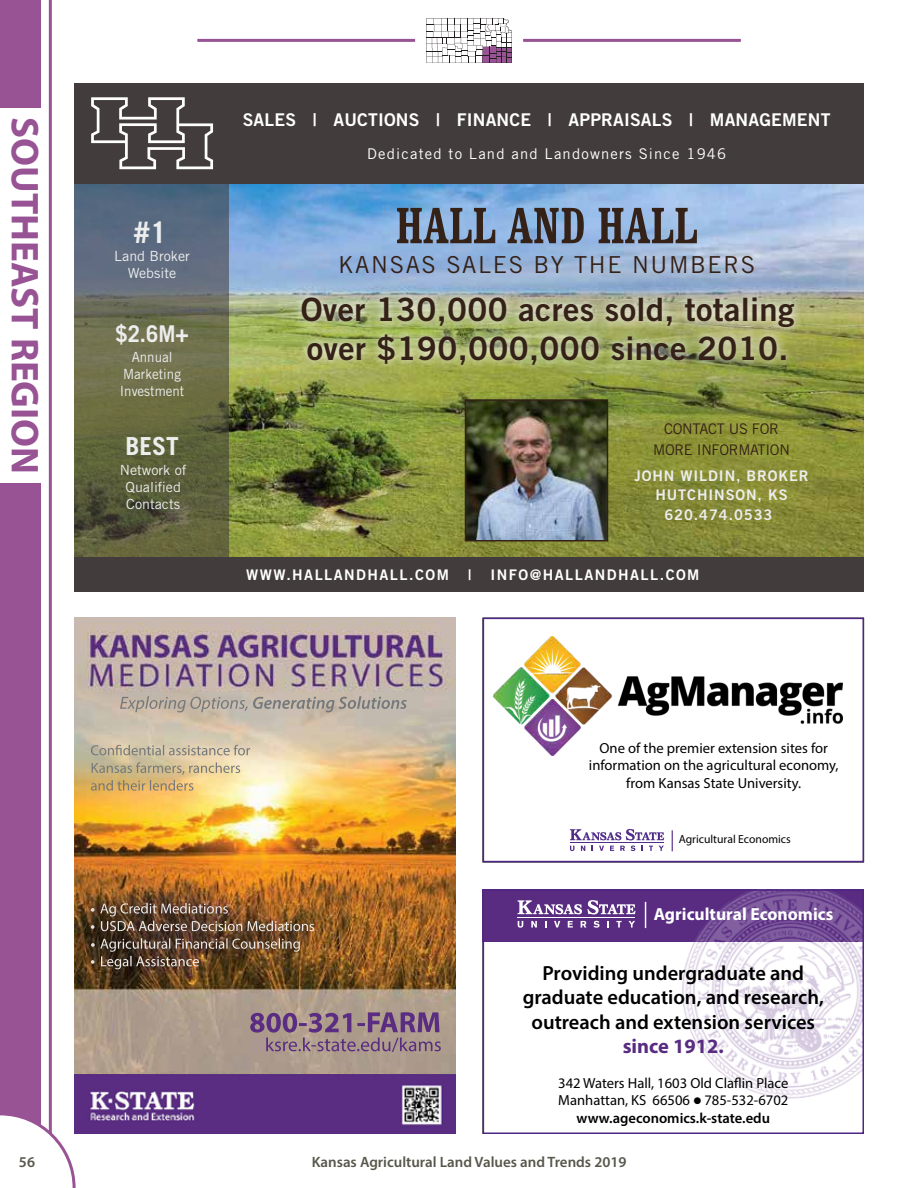
<style>
.page{position:relative;width:918px;height:1188px;background:#fff}
.page>*{position:absolute;margin:0;border:0;box-sizing:border-box;transform-origin:0 0}
.t1{font:condensed 52.35px "Clarendon BT";color:#342117}
.t2{font:700 39px "Myriad Pro";color:#985395}
.t3{font:32.25px/38.5px "Trade Gothic LT Std Bd 2";letter-spacing:.01em;color:#342117}
.t4{font:700 29.55px "Trade Gothic LT Std";color:#eceded}
.t5{font:700 24.9px "Trade Gothic LT Std";color:#eceded}
.t6{font:23.4px "Trade Gothic LT Std";letter-spacing:.07em;color:#342117}
.t7{font:700 23.1px "Trade Gothic LT Std";color:#eceded;scale:.95 1}
.t8{font:600 20.4px/24.6px "Myriad Pro";color:#000;text-align:center}
.t9{font:700 20.4px "Myriad Pro";color:#592c82}
.t10{font:17.55px "Trade Gothic LT Std Bd 2";letter-spacing:.01em;color:#fff}
.t11{font:700 17.55px "Myriad Pro";color:#fff}
.t12{font:600 15px "Myriad Pro";color:#58574b}
.t13{font:14.85px "Trade Gothic LT Std";letter-spacing:.08em;color:#fff}
.t14{font:14.7px "Trade Gothic LT Std Bd 2";letter-spacing:.06em;color:#eceded}
.t15{font:14.7px "Trade Gothic LT Std Bd 2";letter-spacing:.1em;color:#fff}
.t16{font:14.7px/20.4px "Trade Gothic LT Std";letter-spacing:-.02em;color:#342117;text-align:center}
.t17{font:14.55px/17.5px "Myriad Pro";color:#000;text-align:center}
.t18{font:13.95px/16.8px "Trade Gothic LT Std";color:#eceded;text-align:center}
.t19{font:13.95px/16.8px "Trade Gothic LT Std";color:#eceded;text-align:center;scale:.95 1}
.t20{font:11.7px "Myriad Pro";color:#000}
.s1{font-weight:600}
</style>
<div class="page">
<hr style="left:49px;top:0;width:3px;height:1161px;background:#985395">
<div style="left:0;top:484px;width:41px;height:704px;background:#985395"></div>
<div style="left:0;top:0;width:41px;height:108px;background:#985395"></div>
<svg style="left:0;top:1112px;width:76px;height:76px"></svg>
<svg style="left:426px;top:18px;width:86px;height:45px"></svg>
<hr style="left:197px;top:39px;width:218px;height:3px;background:#985395">
<hr style="left:523px;top:39px;width:218px;height:3px;background:#985395">
<img style="left:229px;top:184px;width:635px;height:373px">
<svg style="left:74px;top:184px;width:155px;height:373px;background:#616755"></svg>
<div style="left:74px;top:83px;width:790px;height:101px;background:#433c3c"></div>
<div style="left:74px;top:557px;width:790px;height:34px;background:#433c3c"></div>
<svg style="left:91px;top:97px;width:122px;height:72px"></svg>
<img style="left:467px;top:401px;width:139px;height:138px">
<div style="left:465px;top:399px;width:143px;height:142px;border:1px solid #342117"></div>
<img style="left:293px;top:288px;width:510px;height:85px">
<img style="left:74px;top:618px;width:382px;height:456px">
<svg style="left:91px;top:908px;width:4px;height:4px"></svg>
<svg style="left:91px;top:925px;width:4px;height:4px"></svg>
<svg style="left:91px;top:943px;width:4px;height:4px"></svg>
<svg style="left:91px;top:960px;width:4px;height:4px"></svg>
<img style="left:74px;top:1074px;width:382px;height:60px">
<div style="left:483px;top:889px;width:381px;height:53px;background:#592c82"></div>
<img style="left:682px;top:892px;width:179px;height:207px">
<hr style="left:518px;top:917px;width:117px;height:1px;background:#fff">
<svg style="left:518px;top:900px;width:118px;height:14px"></svg>
<svg style="left:518px;top:921px;width:5px;height:7px"></svg>
<svg style="left:531px;top:921px;width:6px;height:7px"></svg>
<svg style="left:545px;top:921px;width:2px;height:7px"></svg>
<svg style="left:554px;top:921px;width:6px;height:7px"></svg>
<svg style="left:568px;top:921px;width:5px;height:7px"></svg>
<svg style="left:581px;top:921px;width:5px;height:7px"></svg>
<svg style="left:593px;top:921px;width:7px;height:7px"></svg>
<svg style="left:607px;top:921px;width:2px;height:7px"></svg>
<svg style="left:616px;top:921px;width:6px;height:7px"></svg>
<svg style="left:628px;top:921px;width:7px;height:7px"></svg>
<svg style="left:645px;top:902px;width:1px;height:26px"></svg>
<div style="left:483px;top:889px;width:381px;height:245px;border:2px solid #4f2683"></div>
<hr style="left:570px;top:843px;width:94px;height:1px;background:#512d88">
<svg style="left:570px;top:829px;width:94px;height:11px"></svg>
<svg style="left:570px;top:846px;width:4px;height:5px"></svg>
<svg style="left:581px;top:846px;width:4px;height:5px"></svg>
<svg style="left:599px;top:846px;width:5px;height:5px"></svg>
<svg style="left:610px;top:846px;width:4px;height:5px"></svg>
<svg style="left:620px;top:846px;width:5px;height:5px"></svg>
<svg style="left:631px;top:846px;width:4px;height:5px"></svg>
<svg style="left:649px;top:846px;width:4px;height:5px"></svg>
<svg style="left:659px;top:846px;width:5px;height:5px"></svg>
<svg style="left:672px;top:830px;width:1px;height:21px"></svg>
<img style="left:493px;top:637px;width:350px;height:118px">
<div style="left:483px;top:618px;width:381px;height:244px;border:2px solid #4f2683"></div>
<h2 class="t2" style="left:50px;top:117px;width:359px;rotate:90deg">SOUTHEAST REGION</h2>
<h3 class="t4" style="left:134px;top:215px;width:35px">#1</h3>
<p class="t18" style="left:114px;top:248px;width:77px">Land Broker<br>Website</p>
<h3 class="t7" style="left:116px;top:320px;width:79px">$2.6M+</h3>
<p class="t19" style="left:120px;top:349px;width:69px">Annual<br>Marketing<br>Investment</p>
<h3 class="t5" style="left:125px;top:431px;width:55px">BEST</h3>
<p class="t18" style="left:120px;top:461px;width:68px">Network of<br>Qualified<br>Contacts</p>
<p class="t10" style="left:243px;top:109px;width:589px">SALES | AUCTIONS | FINANCE | APPRAISALS | MANAGEMENT</p>
<p class="t13" style="left:367px;top:145px;width:360px">Dedicated to Land and Landowners Since 1946</p>
<h1 class="t1" style="left:395px;top:193px;width:304px">HALL AND HALL</h1>
<h3 class="t6" style="left:338px;top:251px;width:418px">KANSAS SALES BY THE NUMBERS</h3>
<h3 class="t3" style="left:301px;top:290px;width:495px">Over 130,000 acres sold, totaling over $190,000,000 since 2010.</h3>
<p class="t16" style="left:653px;top:419px;width:138px">CONTACT US FOR<br>MORE INFORMATION</p>
<p class="t14" style="left:634px;top:467px;width:176px">JOHN WILDIN, BROKER</p>
<p class="t14" style="left:655px;top:486px;width:134px">HUTCHINSON, KS</p>
<p class="t14" style="left:665px;top:506px;width:109px">620.474.0533</p>
<p class="t15" style="left:246px;top:566px;width:204px">WWW.HALLANDHALL.COM</p>
<p class="t15" style="left:468px;top:566px;width:5px">|</p>
<p class="t15" style="left:491px;top:566px;width:210px">INFO@HALLANDHALL.COM</p>
<p class="t17" style="left:589px;top:739px;width:251px">One of the premier extension sites for information on the agricultural economy, from Kansas State University.</p>
<p class="t20" style="left:679px;top:832px;width:114px">Agricultural Economics</p>
<p class="t11" style="left:654px;top:902px;width:181px">Agricultural Economics</p>
<h3 class="t8" style="left:523px;top:960px;width:303px">Providing undergraduate and graduate education, and research, outreach and extension services</h3>
<h3 class="t9" style="left:623px;top:1033px;width:103px">since 1912.</h3>
<p class="t17" style="left:558px;top:1074px;width:232px">342 Waters Hall, 1603 Old Claflin Place<br>Manhattan, KS 66506 ● 785-532-6702 <span class="s1">www.ageconomics.k-state.edu</span></p>
<p class="t12" style="left:19px;top:1152px;width:18px">56</p>
<p class="t12" style="left:312px;top:1152px;width:316px">Kansas Agricultural Land Values and Trends 2019</p>
</div>
